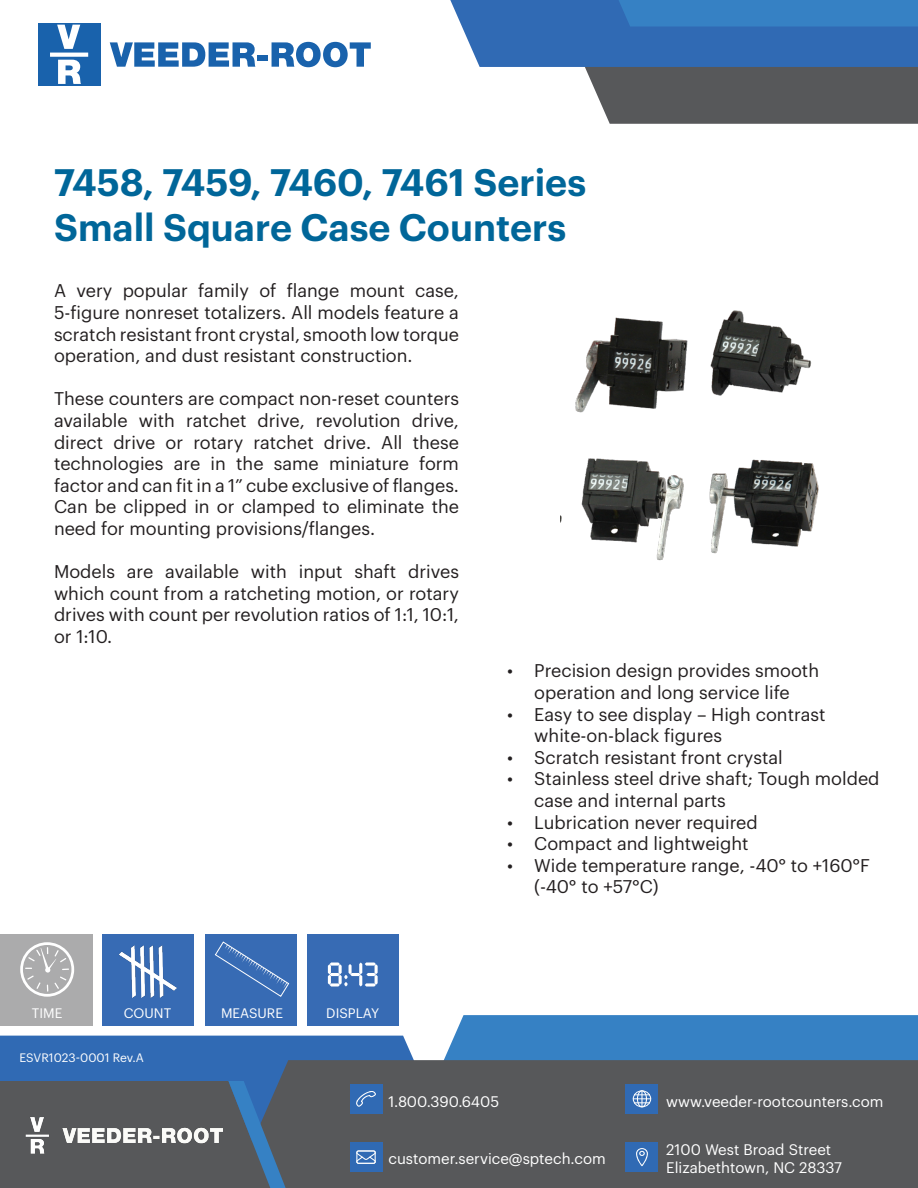
<style>
.page{position:relative;width:918px;height:1188px;background:#fff}
.page>*{position:absolute;margin:0;border:0;box-sizing:border-box;transform-origin:0 0}
.t1{font:600 37.5px/45px "Graphik";color:#069}
.t2{font:18px/21.6px "Graphik";color:#231f20;text-align:justify}
.t3{font:15px/18px "Graphik";color:#fff}
.t4{font:13.5px "Graphik";color:#fff}
.t5{font:12px "Graphik";color:#fff}
</style>
<div class="page">
<div style="left:0;top:1036px;width:382px;height:45px;background:#306ab4"></div>
<svg style="left:382px;top:1015px;width:536px;height:45px;background:#4a8dc9"></svg>
<div style="left:226px;top:1060px;width:692px;height:128px;background:#57585a"></div>
<svg style="left:0;top:1081px;width:291px;height:107px;background:#535b64"></svg>
<div style="left:585px;top:67px;width:333px;height:57px;background:#57585a"></div>
<svg style="left:450px;top:0;width:468px;height:67px;background:#3874ba"></svg>
<div style="left:350px;top:1142px;width:32px;height:30px;background:#306ab4"></div>
<svg style="left:356px;top:1150px;width:20px;height:14px"></svg>
<div style="left:350px;top:1084px;width:32px;height:30px;background:#306ab4"></div>
<svg style="left:356px;top:1091px;width:20px;height:16px"></svg>
<div style="left:626px;top:1084px;width:32px;height:30px;background:#306ab4"></div>
<svg style="left:633px;top:1090px;width:18px;height:17px"></svg>
<div style="left:626px;top:1142px;width:32px;height:30px;background:#306ab4"></div>
<svg style="left:636px;top:1148px;width:12px;height:18px"></svg>
<div style="left:38px;top:23px;width:62px;height:63px;background:#1962ac"></div>
<svg style="left:57px;top:25px;width:23px;height:24px"></svg>
<svg style="left:58px;top:60px;width:23px;height:24px"></svg>
<svg style="left:50px;top:53px;width:38px;height:4px"></svg>
<svg style="left:110px;top:42px;width:145px;height:25px"></svg>
<div style="left:257px;top:55px;width:11px;height:5px;background:#1962ac"></div>
<svg style="left:272px;top:42px;width:99px;height:25px"></svg>
<img style="left:19px;top:1116px;width:204px;height:39px">
<div style="left:307px;top:934px;width:92px;height:92px;background:#376bb4"></div>
<div style="left:0;top:934px;width:93px;height:92px;background:#ababac"></div>
<div style="left:102px;top:934px;width:92px;height:92px;background:#376bb4"></div>
<div style="left:205px;top:934px;width:91px;height:92px;background:#376bb4"></div>
<img style="left:119px;top:945px;width:58px;height:52px">
<svg style="left:215px;top:941px;width:74px;height:56px"></svg>
<svg style="left:20px;top:942px;width:54px;height:55px"></svg>
<svg style="left:328px;top:963px;width:50px;height:24px"></svg>
<img style="left:561px;top:310px;width:258px;height:251px">
<h1 class="t1" style="left:54px;top:157px;width:534px">7458, 7459, 7460, 7461 Series<br>Small Square Case Counters</h1>
<p class="t2" style="left:54px;top:278px;width:407px">A very popular family of flange mount case, 5-figure nonreset totalizers. All models feature a scratch resistant front crystal, smooth low torque operation, and dust resistant construction.</p>
<p class="t2" style="left:54px;top:386px;width:407px">These counters are compact non-reset counters available with ratchet drive, revolution drive, direct drive or rotary ratchet drive. All these technologies are in the same miniature form factor and can fit in a 1” cube exclusive of flanges.<br>Can be clipped in or clamped to eliminate the need for mounting provisions/flanges.</p>
<p class="t2" style="left:54px;top:559px;width:407px">Models are available with input shaft drives which count from a ratcheting motion, or rotary drives with count per revolution ratios of 1:1, 10:1, or 1:10.</p>
<p class="t4" style="left:32px;top:1003px;width:32px">TIME</p>
<p class="t4" style="left:124px;top:1003px;width:49px">COUNT</p>
<p class="t4" style="left:221px;top:1003px;width:64px">MEASURE</p>
<p class="t4" style="left:326px;top:1003px;width:54px">DISPLAY</p>
<p class="t5" style="left:20px;top:1048px;width:126px">ESVR1023-0001 Rev.A</p>
<p class="t2" style="left:507px;top:659px;width:313px;text-align:center">• Precision design provides smooth operation and long service life</p>
<p class="t2" style="left:534px;top:702px;width:293px;text-indent:-27px">• Easy to see display – High contrast white-on-black figures</p>
<p class="t2" style="left:507px;top:745px;width:277px">• Scratch resistant front crystal</p>
<p class="t2" style="left:534px;top:767px;width:347px;text-indent:-27px">• Stainless steel drive shaft; Tough molded case and internal parts</p>
<p class="t2" style="left:507px;top:810px;width:252px">• Lubrication never required</p>
<p class="t2" style="left:507px;top:831px;width:243px">• Compact and lightweight</p>
<p class="t2" style="left:534px;top:853px;width:337px;text-indent:-27px">• Wide temperature range, -40° to +160°F (-40° to +57°C)</p>
<p class="t3" style="left:388px;top:1091px;width:112px">1.800.390.6405</p>
<p class="t3" style="left:666px;top:1091px;width:219px">www.veeder-rootcounters.com</p>
<p class="t3" style="left:666px;top:1139px;width:177px">2100 West Broad Street<br>Elizabethtown, NC 28337</p>
<p class="t3" style="left:388px;top:1148px;width:219px">customer.service@sptech.com</p>
</div>
